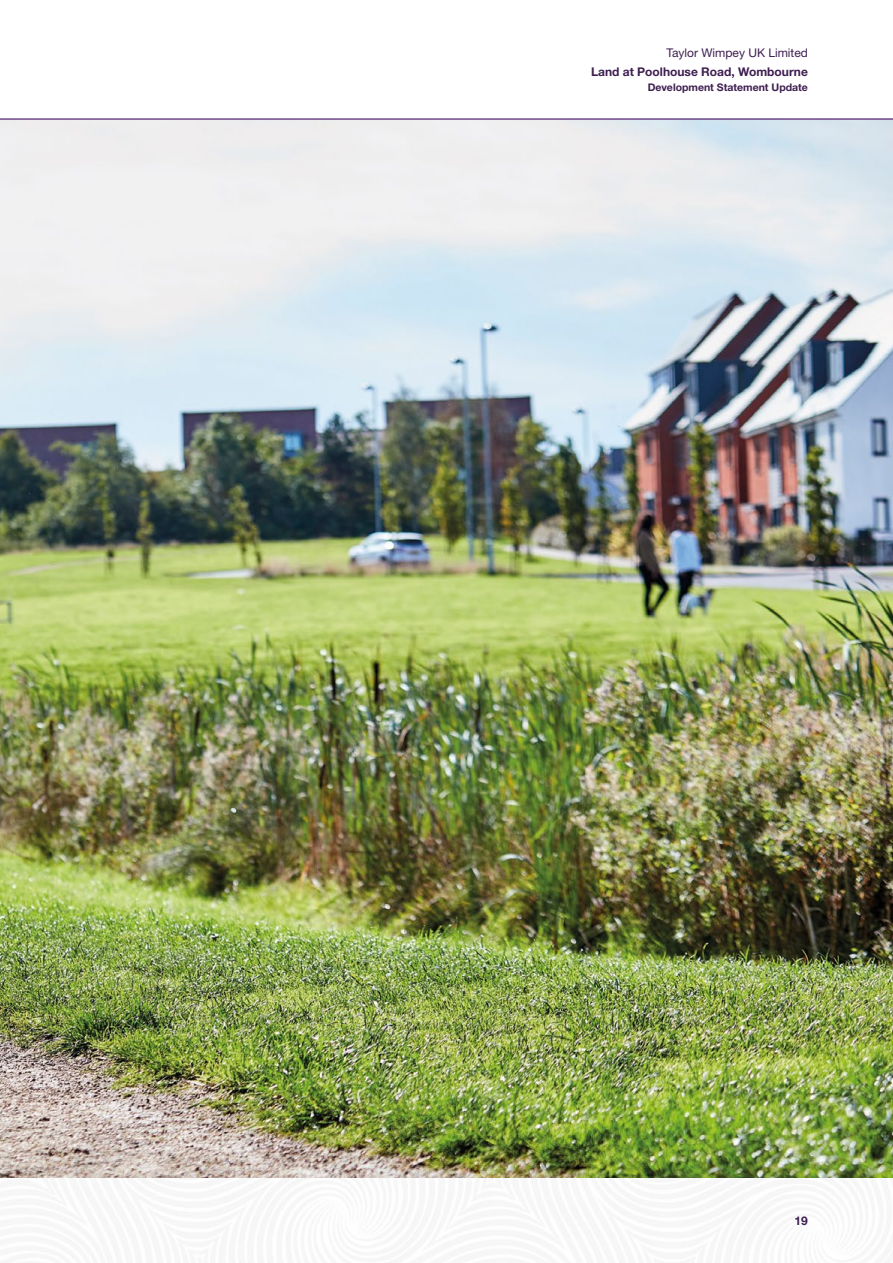
<style>
.page{position:relative;width:893px;height:1263px;background:#fff}
.page>*{position:absolute;margin:0;border:0;box-sizing:border-box;transform-origin:0 0}
.t1{font:700 12px "Helvetica Neue LT Std";color:#3e1e50}
.t2{font:12px "Helvetica Neue LT Std";color:#3e1e50}
.t3{font:700 10.5px "Helvetica Neue LT Std";color:#3e1e50}
</style>
<div class="page">
<div style="left:0;top:1178px;width:893px;height:85px;background:#f8f8f8"></div>
<img style="left:0;top:120px;width:893px;height:1058px">
<hr style="left:0;top:118px;width:893px;height:2px;background:#744b8d">
<p class="t2" style="left:667px;top:46px;width:143px">Taylor Wimpey UK Limited</p>
<p class="t1" style="left:591px;top:65px;width:218px">Land at Poolhouse Road, Wombourne</p>
<p class="t3" style="left:648px;top:81px;width:162px">Development Statement Update</p>
<p class="t1" style="left:795px;top:1213px;width:15px">19</p>
</div>
